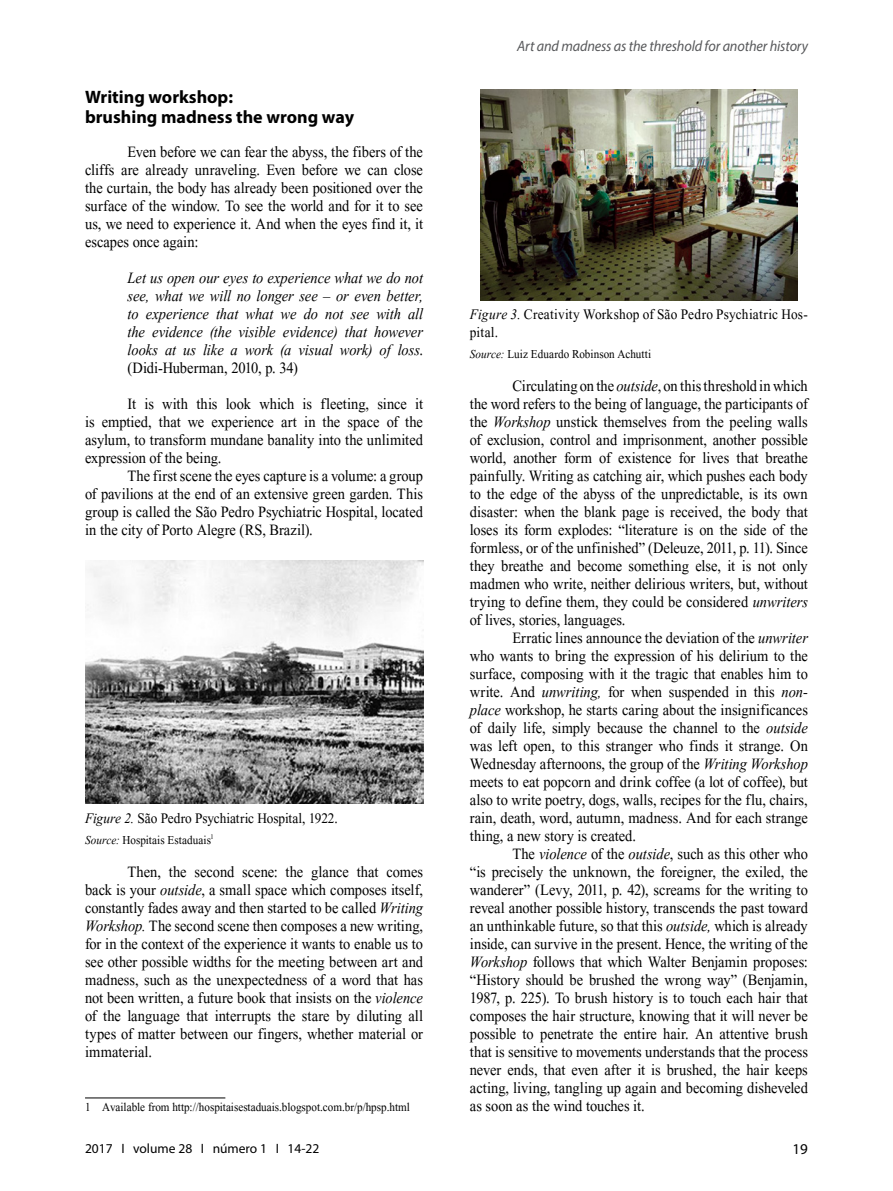
<style>
.page{position:relative;width:893px;height:1191px;background:#fff}
.page>*{position:absolute;margin:0;border:0;box-sizing:border-box;transform-origin:0 0}
.t1{font:19.5px/18px "Aparajita";color:#000;text-align:justify;scale:.92 1}
.t2{font:italic 19.5px/18px "Aparajita";color:#000;text-align:justify;scale:.92 1}
.t3{font:18px/18px "Aparajita";letter-spacing:.005em;color:#000;scale:.92 1}
.t4{font:700 18px/19.5px "Myriad Pro";color:#000}
.t5{font:15px "Aparajita";color:#000;scale:.92 1}
.t6{font:italic 15px "Myriad Pro";letter-spacing:-.01em;color:#58595b;scale:.95 1}
.t7{font:15px "Myriad Pro";color:#000}
.t8{font:13.5px "Myriad Pro";color:#000}
.s1{font-style:normal}
.s2{font-style:italic}
</style>
<div class="page">
<hr style="left:85px;top:1097px;width:140px;height:1px;background:#000">
<img style="left:85px;top:560px;width:338px;height:243px">
<img style="left:480px;top:90px;width:317px;height:211px">
<p class="t4" style="left:85px;top:87px;width:271px">Writing workshop:<br>brushing madness the wrong way</p>
<p class="t1" style="left:85px;top:145px;width:369px;text-indent:43px">Even before we can fear the abyss, the fibers of the cliffs are already unraveling. Even before we can close the curtain, the body has already been positioned over the surface of the window. To see the world and for it to see us, we need to experience it. And when the eyes find it, it escapes once again:</p>
<p class="t2" style="left:128px;top:271px;width:323px">Let us open our eyes to experience what we do not see, what we will no longer see – or even better, to experience that what we do not see with all the evidence (the visible evidence) that however looks at us like a work (a visual work) of loss<span class="s1">. (Didi-Huberman, 2010, p. 34)</span></p>
<p class="t1" style="left:85px;top:397px;width:369px;text-indent:43px">It is with this look which is fleeting, since it is emptied, that we experience art in the space of the asylum, to transform mundane banality into the unlimited expression of the being.</p>
<p class="t1" style="left:85px;top:469px;width:369px;text-indent:43px">The first scene the eyes capture is a volume: a group of pavilions at the end of an extensive green garden. This group is called the São Pedro Psychiatric Hospital, located in the city of Porto Alegre (RS, Brazil).</p>
<p class="t3" style="left:85px;top:811px;width:276px"><span class="s2">Figure 2.</span> São Pedro Psychiatric Hospital, 1922.</p>
<p class="t5" style="left:85px;top:832px;width:141px"><span class="s2">Source:</span> Hospitais Estaduais<sup>1</sup></p>
<p class="t1" style="left:85px;top:865px;width:369px;text-indent:43px">Then, the second scene: the glance that comes back is your <span class="s2">outside</span>, a small space which composes itself, constantly fades away and then started to be called <span class="s2">Writing Workshop.</span> The second scene then composes a new writing, for in the context of the experience it wants to enable us to see other possible widths for the meeting between art and madness, such as the unexpectedness of a word that has not been written, a future book that insists on the <span class="s2">violence </span>of the language that interrupts the stare by diluting all types of matter between our fingers, whether material or immaterial.</p>
<p class="t5" style="left:85px;top:1100px;width:355px">1 Available from http://hospitaisestaduais.blogspot.com.br/p/hpsp.html</p>
<p class="t6" style="left:517px;top:36px;width:308px">Art and madness as the threshold for another history</p>
<p class="t3" style="left:470px;top:307px;width:369px"><span class="s2">Figure 3.</span> Creativity Workshop of São Pedro Psychiatric Hos&shy;pital.</p>
<p class="t5" style="left:470px;top:346px;width:199px"><span class="s2">Source:</span> Luiz Eduardo Robinson Achutti</p>
<p class="t1" style="left:470px;top:379px;width:369px;text-indent:43px">Circulating on the <span class="s2">outside</span>, on this threshold in which the word refers to the being of language, the participants of the <span class="s2">Workshop</span> unstick themselves from the peeling walls of exclusion, control and imprisonment, another possible world, another form of existence for lives that breathe painfully. Writing as catching air, which pushes each body to the edge of the abyss of the unpredictable, is its own disaster: when the blank page is received, the body that loses its form explodes: “literature is on the side of the formless, or of the unfinished” (Deleuze, 2011, p. 11). Since they breathe and become something else, it is not only madmen who write, neither delirious writers, but, without trying to define them, they could be considered <span class="s2">unwriters </span>of lives, stories, languages.</p>
<p class="t1" style="left:470px;top:631px;width:369px;text-indent:43px">Erratic lines announce the deviation of the <span class="s2">unwriter </span>who wants to bring the expression of his delirium to the surface, composing with it the tragic that enables him to write. And <span class="s2">unwriting,</span> for when suspended in this <span class="s2">non&shy;place</span> workshop, he starts caring about the insignificances of daily life, simply because the channel to the <span class="s2">outside </span>was left open, to this stranger who finds it strange. On Wednesday afternoons, the group of the <span class="s2">Writing Workshop </span>meets to eat popcorn and drink coffee (a lot of coffee), but also to write poetry, dogs, walls, recipes for the flu, chairs, rain, death, word, autumn, madness. And for each strange thing, a new story is created.</p>
<p class="t1" style="left:470px;top:847px;width:369px;text-indent:43px">The <span class="s2">violence</span> of the <span class="s2">outside</span>, such as this other who “is precisely the unknown, the foreigner, the exiled, the wanderer” (Levy, 2011, p. 42), screams for the writing to reveal another possible history, transcends the past toward an unthinkable future, so that this <span class="s2">outside,</span> which is already inside, can survive in the present. Hence, the writing of the <span class="s2">Workshop</span> follows that which Walter Benjamin proposes: “History should be brushed the wrong way” (Benjamin, 1987, p. 225). To brush history is to touch each hair that composes the hair structure, knowing that it will never be possible to penetrate the entire hair. An attentive brush that is sensitive to movements understands that the process never ends, that even after it is brushed, the hair keeps acting, living, tangling up again and becoming disheveled as soon as the wind touches it.</p>
<p class="t8" style="left:85px;top:1140px;width:236px">2017 I volume 28 I número 1 I 14-22</p>
<p class="t7" style="left:792px;top:1139px;width:17px">19</p>
</div>
